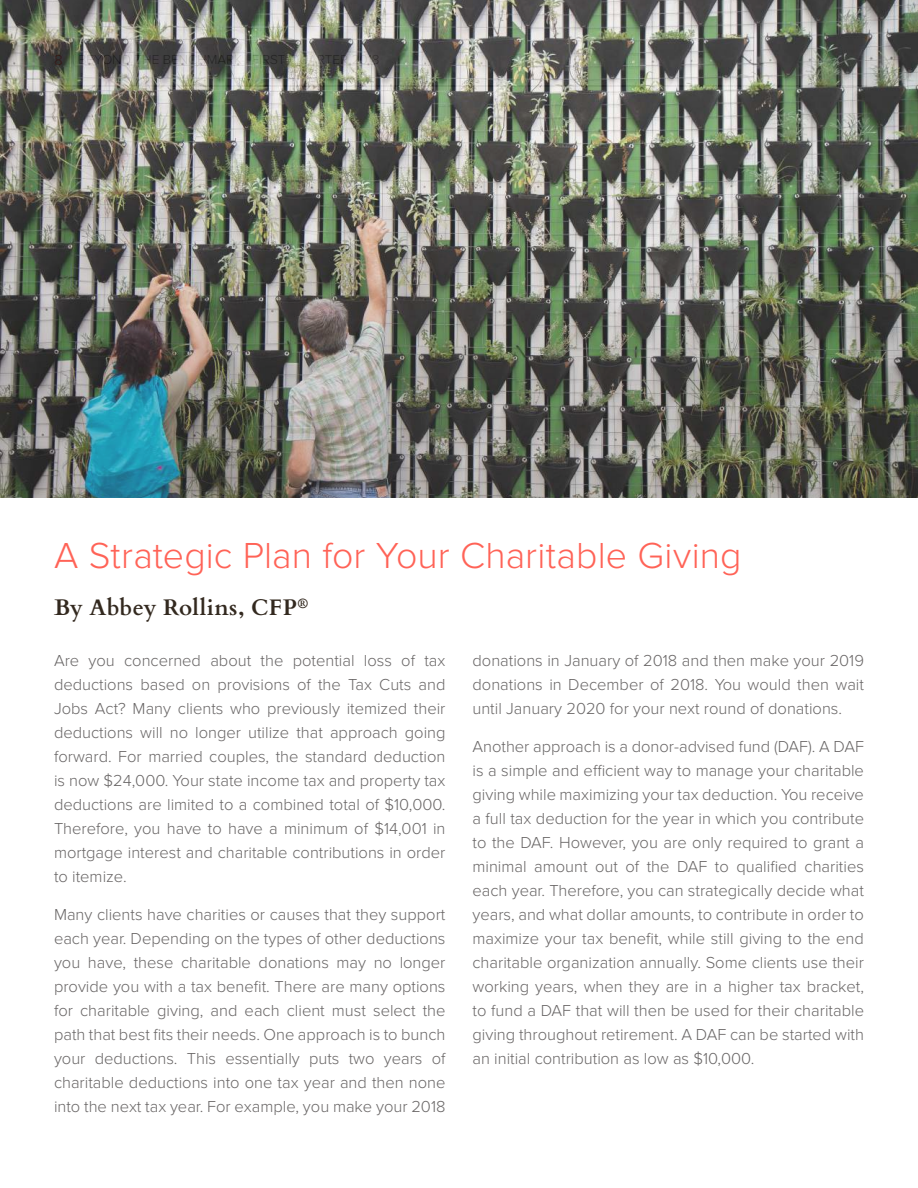
<style>
.page{position:relative;width:918px;height:1188px;background:#fff}
.page>*{position:absolute;margin:0;border:0;box-sizing:border-box;transform-origin:0 0}
.t1{font:300 37.5px "Proxima Nova";color:#ff6357}
.t2{font:700 22.5px "Cardo";letter-spacing:.005em;color:#33291f}
.t3{font:300 16.5px/24px "Proxima Nova";color:#696666;text-align:justify}
</style>
<div class="page">
<img style="left:0;top:0;width:918px;height:121px">
<img style="left:0;top:121px;width:918px;height:377px">
<h1 class="t1" style="left:54px;top:539px;width:689px">A Strategic Plan for Your Charitable Giving</h1>
<h2 class="t2" style="left:54px;top:590px;width:256px">By Abbey Rollins, CFP<sup>®</sup></h2>
<p class="t3" style="left:54px;top:650px;width:393px">Are you concerned about the potential loss of tax deductions based on provisions of the Tax Cuts and Jobs Act? Many clients who previously itemized their deductions will no longer utilize that approach going forward. For married couples, the standard deduction is now $24,000. Your state income tax and property tax deductions are limited to a combined total of $10,000.<br>Therefore, you have to have a minimum of $14,001 in mortgage interest and charitable contributions in order to itemize.</p>
<p class="t3" style="left:54px;top:903px;width:393px">Many clients have charities or causes that they support each year. Depending on the types of other deductions you have, these charitable donations may no longer provide you with a tax benefit. There are many options for charitable giving, and each client must select the path that best fits their needs. One approach is to bunch your deductions. This essentially puts two years of charitable deductions into one tax year and then none into the next tax year. For example, you make your 2018</p>
<p class="t3" style="left:472px;top:650px;width:393px">donations in January of 2018 and then make your 2019 donations in December of 2018. You would then wait until January 2020 for your next round of donations.</p>
<p class="t3" style="left:472px;top:735px;width:393px">Another approach is a donor-advised fund (DAF). A DAF is a simple and efficient way to manage your charitable giving while maximizing your tax deduction. You receive a full tax deduction for the year in which you contribute to the DAF. However, you are only required to grant a minimal amount out of the DAF to qualified charities each year. Therefore, you can strategically decide what years, and what dollar amounts, to contribute in order to maximize your tax benefit, while still giving to the end charitable organization annually. Some clients use their working years, when they are in a higher tax bracket, to fund a DAF that will then be used for their charitable giving throughout retirement. A DAF can be started with an initial contribution as low as $10,000.</p>
</div>
